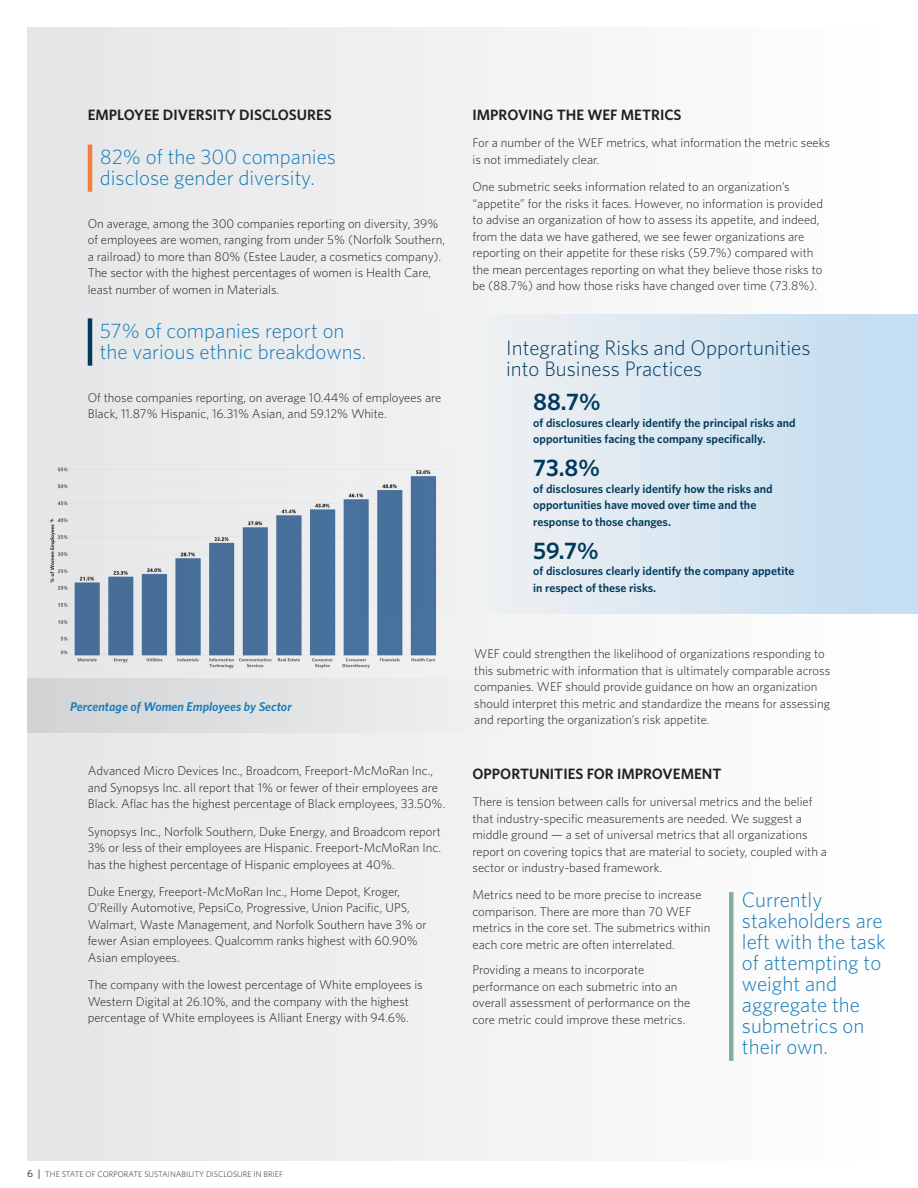
<style>
.page{position:relative;width:918px;height:1188px;background:#fff}
.page>*{position:absolute;margin:0;border:0;box-sizing:border-box;transform-origin:0 0}
.Body{font:600 24px "Whitney";color:#00395c}
.Body-2{font:300 21px/21px "Whitney";color:#157bb7}
.Body-3{font:300 21px/21px "Whitney";color:#00395c}
.Body-4{font:600 15px "Whitney";color:#231f20}
.Body-5{font:300 12.75px/16.5px "Whitney";color:#231f20}
.t1{font:italic 600 12.75px "Whitney";color:#157bb7}
.Body-6{font:600 12px/16.5px "Whitney";color:#00395c}
.t2{font:300 8.25px "Whitney";color:#231f20}
.s1{font-weight:400;font-size:10.5px}
</style>
<div class="page">
<div style="left:27px;top:27px;width:864px;height:1134px;background:#f1f2f2"></div>
<div style="left:38px;top:450px;width:427px;height:289px;background:#eaebec"></div>
<img style="left:49px;top:467px;width:387px;height:201px">
<div style="left:27px;top:679px;width:658px;height:54px;background:linear-gradient(to right,#d1d3d5,#fcfcfc)"></div>
<hr style="left:88px;top:145px;width:4px;height:47px;background:#f47e3a">
<hr style="left:88px;top:318px;width:4px;height:48px;background:#00395c">
<svg style="left:357px;top:314px;width:561px;height:300px"></svg>
<div style="left:729px;top:892px;width:5px;height:169px;background:#86af9a"></div>
<p class="Body-4" style="left:88px;top:105px;width:246px">EMPLOYEE DIVERSITY DISCLOSURES</p>
<p class="Body-2" style="left:100px;top:145px;width:238px">82% of the 300 companies disclose gender diversity.</p>
<p class="Body-5" style="left:88px;top:215px;width:359px">On average, among the 300 companies reporting on diversity, 39% of employees are women, ranging from under 5% (Norfolk Southern, a railroad) to more than 80% (Estee Lauder, a cosmetics company).<br>The sector with the highest percentages of women is Health Care, least number of women in Materials.</p>
<p class="Body-2" style="left:100px;top:319px;width:268px">57% of companies report on the various ethnic breakdowns.</p>
<p class="Body-5" style="left:88px;top:389px;width:355px">Of those companies reporting, on average 10.44% of employees are<br>Black, 11.87% Hispanic, 16.31% Asian, and 59.12% White.</p>
<p class="t1" style="left:70px;top:698px;width:223px">Percentage of Women Employees by Sector</p>
<p class="Body-5" style="left:88px;top:762px;width:359px">Advanced Micro Devices Inc., Broadcom, Freeport-McMoRan Inc., and Synopsys Inc. all report that 1% or fewer of their employees are<br>Black. Aflac has the highest percentage of Black employees, 33.50%.</p>
<p class="Body-5" style="left:88px;top:823px;width:355px;text-align:justify">Synopsys Inc., Norfolk Southern, Duke Energy, and Broadcom report 3% or less of their employees are Hispanic. Freeport-McMoRan Inc. has the highest percentage of Hispanic employees at 40%.</p>
<p class="Body-5" style="left:88px;top:883px;width:341px">Duke Energy, Freeport-McMoRan Inc., Home Depot, Kroger, O’Reilly Automotive, PepsiCo, Progressive, Union Pacific, UPS, Walmart, Waste Management, and Norfolk Southern have 3% or fewer Asian employees. Qualcomm ranks highest with 60.90% Asian employees.</p>
<p class="Body-5" style="left:88px;top:976px;width:337px">The company with the lowest percentage of White employees is<br>Western Digital at 26.10%, and the company with the highest percentage of White employees is Alliant Energy with 94.6%.</p>
<p class="Body-4" style="left:472px;top:105px;width:211px">IMPROVING THE WEF METRICS</p>
<p class="Body-5" style="left:472px;top:134px;width:359px">For a number of the WEF metrics, what information the metric seeks is not immediately clear.</p>
<p class="Body-5" style="left:472px;top:178px;width:352px">One submetric seeks information related to an organization’s “appetite” for the risks it faces. However, no information is provided to advise an organization of how to assess its appetite, and indeed, from the data we have gathered, we see fewer organizations are reporting on their appetite for these risks (59.7%) compared with the mean percentages reporting on what they believe those risks to be (88.7%) and how those risks have changed over time (73.8%).</p>
<p class="Body-3" style="left:506px;top:337px;width:306px">Integrating Risks and Opportunities into Business Practices</p>
<p class="Body" style="left:533px;top:386px;width:69px">88.7%</p>
<p class="Body-6" style="left:533px;top:414px;width:264px">of disclosures clearly identify the principal risks and opportunities facing the company specifically.</p>
<p class="Body" style="left:533px;top:452px;width:68px">73.8%</p>
<p class="Body-6" style="left:533px;top:480px;width:241px">of disclosures clearly identify how the risks and opportunities have moved over time and the response to those changes.</p>
<p class="Body" style="left:533px;top:535px;width:67px">59.7%</p>
<p class="Body-6" style="left:533px;top:563px;width:263px">of disclosures clearly identify the company appetite in respect of these risks.</p>
<p class="Body-5" style="left:474px;top:645px;width:357px">WEF could strengthen the likelihood of organizations responding to this submetric with information that is ultimately comparable across companies. WEF should provide guidance on how an organization should interpret this metric and standardize the means for assessing and reporting the organization’s risk appetite.</p>
<p class="Body-4" style="left:472px;top:764px;width:251px">OPPORTUNITIES FOR IMPROVEMENT</p>
<p class="Body-5" style="left:472px;top:793px;width:356px">There is tension between calls for universal metrics and the belief that industry-specific measurements are needed. We suggest a middle ground — a set of universal metrics that all organizations report on covering topics that are material to society, coupled with a sector or industry-based framework.</p>
<p class="Body-5" style="left:472px;top:886px;width:239px">Metrics need to be more precise to increase comparison. There are more than 70 WEF metrics in the core set. The submetrics within each core metric are often interrelated.</p>
<p class="Body-5" style="left:472px;top:961px;width:219px">Providing a means to incorporate performance on each submetric into an overall assessment of performance on the core metric could improve these metrics.</p>
<p class="Body-2" style="left:742px;top:889px;width:145px">Currently stakeholders are left with the task of attempting to weight and aggregate the submetrics on their own.</p>
<p class="t2" style="left:27px;top:1169px;width:257px"><span class="s1">6 |</span> THE STATE OF CORPORATE SUSTAINABILITY DISCLOSURE IN BRIEF</p>
</div>
